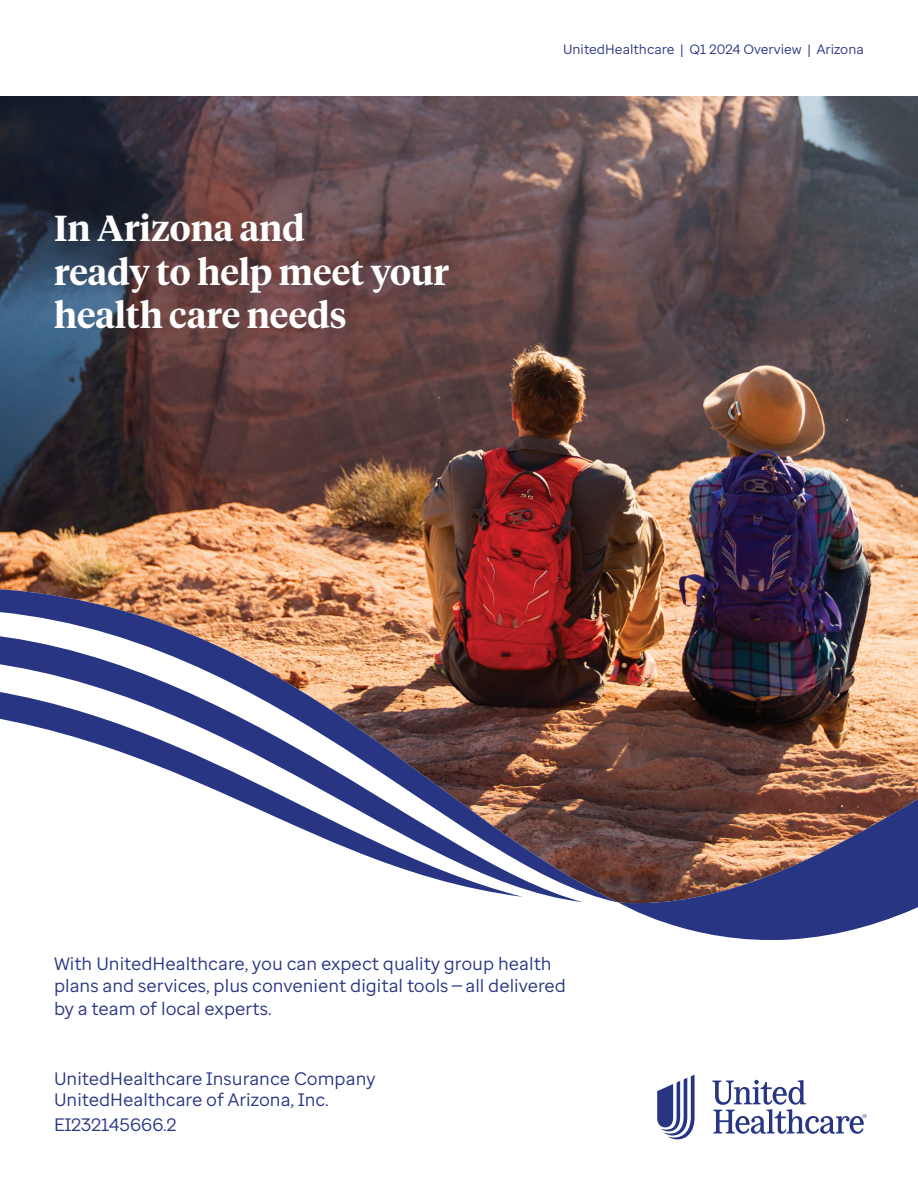
<style>
.page{position:relative;width:918px;height:1188px;background:#fff}
.page>*{position:absolute;margin:0;border:0;box-sizing:border-box;transform-origin:0 0}
.t1{font:600 36px/43.2px "UHC Serif Headline";color:#fff}
.t2{font:18px/22.5px "Enterprise Sans";color:#283582}
.t3{font:13.5px "Enterprise Sans";color:#283582}
</style>
<div class="page">
<img style="left:0;top:97px;width:918px;height:484px">
<img style="left:619px;top:581px;width:299px;height:559px">
<img style="left:619px;top:673px;width:299px;height:272px">
<svg style="left:0;top:581px;width:619px;height:322px"></svg>
<svg style="left:657px;top:1075px;width:38px;height:64px"></svg>
<svg style="left:712px;top:1080px;width:155px;height:54px"></svg>
<h1 class="t1" style="left:54px;top:205px;width:397px">In Arizona and<br>ready to help meet your health care needs</h1>
<p class="t3" style="left:563px;top:40px;width:302px">UnitedHealthcare | Q1 2024 Overview | Arizona</p>
<p class="t2" style="left:54px;top:952px;width:513px">With UnitedHealthcare, you can expect quality group health plans and services, plus convenient digital tools—all delivered by a team of local experts.</p>
<p class="t2" style="left:54px;top:1068px;width:323px;line-height:21px">UnitedHealthcare Insurance Company<br>UnitedHealthcare of Arizona, Inc.</p>
<p class="t2" style="left:54px;top:1113px;width:124px">EI232145666.2</p>
</div>
